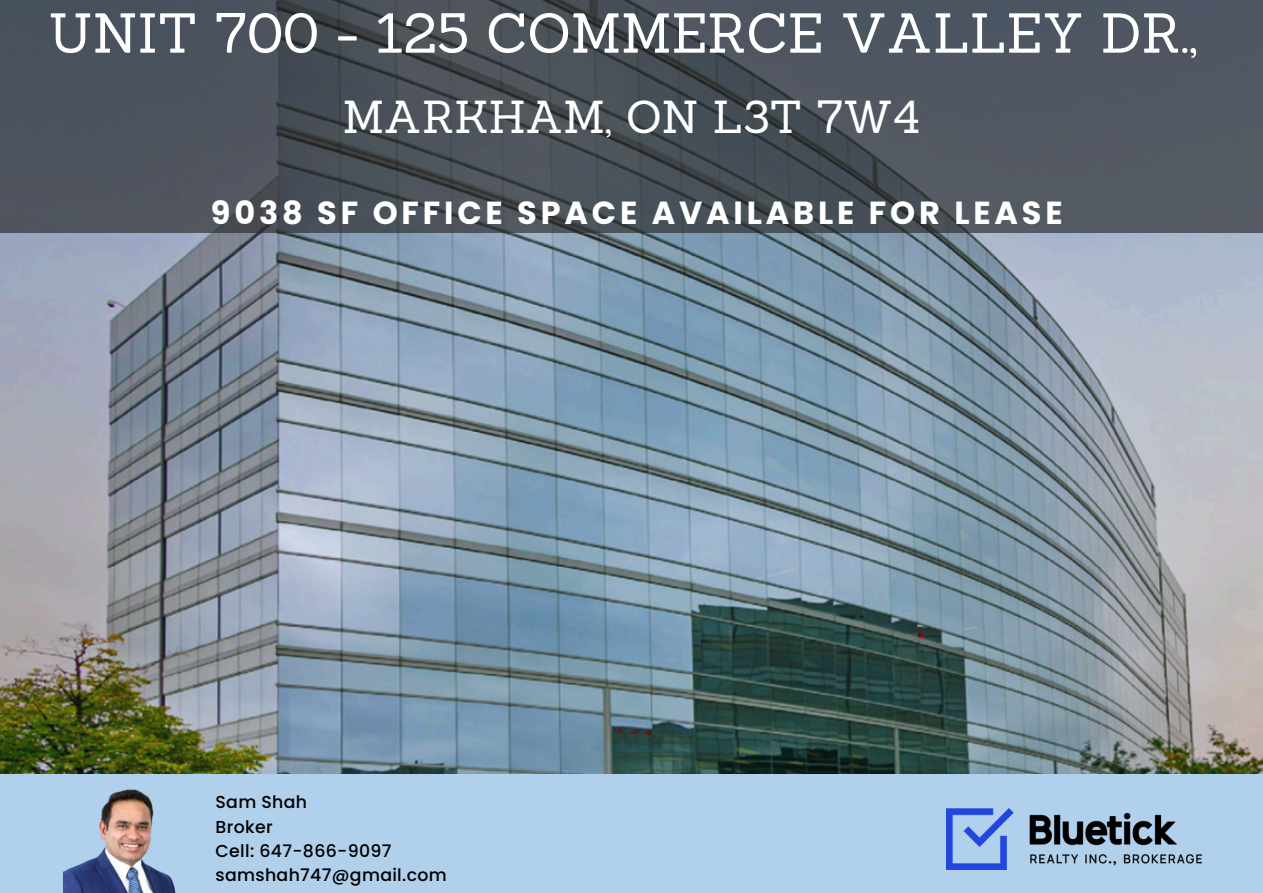
<style>
.page{position:relative;width:1263px;height:893px;background:#fff}
.page>*{position:absolute;margin:0;border:0;box-sizing:border-box;transform-origin:0 0}
.t1{font:54.75px "Sanchez";color:#fff}
.t2{font:45px "Sanchez";color:#fff}
.t3{font:700 31.95px "Poppins";letter-spacing:.12em;color:#fff}
.t4{font:500 17.33px "Poppins";letter-spacing:.02em;color:#000}
</style>
<div class="page">
<img style="left:0;top:232px;width:1263px;height:542px">
<div style="left:0;top:774px;width:1263px;height:119px;background:#b1d0eb"></div>
<img style="left:947px;top:808px;width:254px;height:61px">
<img style="left:64px;top:773px;width:114px;height:120px">
<svg style="left:0;top:0;width:1263px;height:232px;background:#4a515a"></svg>
<h2 class="t1" style="left:48px;top:-2px;width:1151px">UNIT 700 - 125 COMMERCE VALLEY DR.,</h2>
<h2 class="t2" style="left:343px;top:87px;width:579px">MARKHAM, ON L3T 7W4</h2>
<p class="t3" style="left:211px;top:190px;width:853px">9038 SF OFFICE SPACE AVAILABLE FOR LEASE</p>
<p class="t4" style="left:215px;top:790px;width:93px">Sam Shah</p>
<p class="t4" style="left:215px;top:814px;width:59px">Broker</p>
<p class="t4" style="left:215px;top:838px;width:177px">Cell: 647-866-9097</p>
<p class="t4" style="left:215px;top:863px;width:233px">samshah747@gmail.com</p>
</div>
